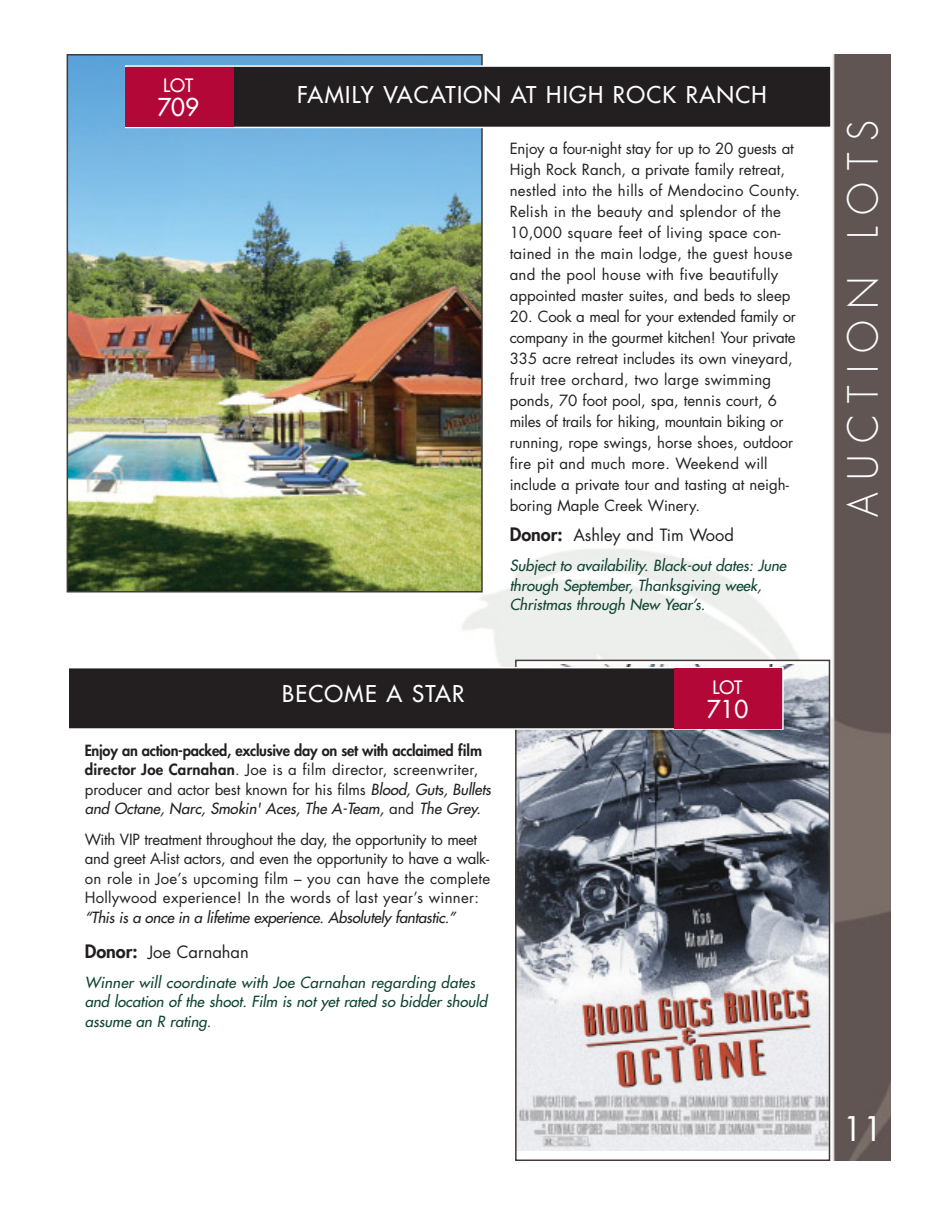
<style>
.page{position:relative;width:945px;height:1215px;background:#fff}
.page>*{position:absolute;margin:0;border:0;box-sizing:border-box;transform-origin:0 0}
.t1{font:300 40.5px "Futura";letter-spacing:.31em;color:#fff;scale:.95 1}
.t2{font:33px "Futura";color:#fff}
.t3{font:24px "Futura";color:#fff}
.t4{font:22.5px "Futura";letter-spacing:.06em;color:#fff}
.t5{font:18px "Futura";color:#fff}
.t6{font:16.5px "Futura";color:#231f20}
.t7{font:15px/21px "Futura";color:#231f20}
.t8{font:15px/21px "Futura";letter-spacing:.02em;color:#231f20}
.t9{font:italic 15px/19.5px "Futura";color:#104432}
.t10{font:800 15px/19.5px "Futura";letter-spacing:-.015em;color:#231f20}
.t11{font:15px/19.5px "Futura";letter-spacing:-.02em;color:#231f20}
.t12{font:italic 15px "Futura";color:#231f20}
.s1{font-weight:800;font-size:18px}
.s2{font-weight:400}
.s3{font-weight:400;font-style:italic}
</style>
<div class="page">
<img style="left:462px;top:54px;width:429px;height:1107px">
<img style="left:518px;top:665px;width:309px;height:486px">
<div style="left:515px;top:660px;width:315px;height:501px;border:2px solid #433936"></div>
<div style="left:68px;top:668px;width:715px;height:61px;background:#231f20"></div>
<div style="left:68px;top:667px;width:716px;height:63px;border:2px solid #fff"></div>
<div style="left:675px;top:668px;width:107px;height:60px;background:#b30738"></div>
<img style="left:70px;top:57px;width:410px;height:533px">
<div style="left:67px;top:54px;width:416px;height:539px;border:2px solid #433936"></div>
<div style="left:126px;top:66px;width:705px;height:61px;background:#231f20"></div>
<div style="left:125px;top:65px;width:707px;height:63px;border:2px solid #fff"></div>
<div style="left:125px;top:67px;width:108px;height:59px;background:#b30738"></div>
<p class="t5" style="left:163px;top:77px;width:32px">LOT</p>
<h3 class="t3" style="left:157px;top:95px;width:43px">709</h3>
<h3 class="t4" style="left:297px;top:84px;width:471px">FAMILY VACATION AT HIGH ROCK RANCH</h3>
<p class="t8" style="left:510px;top:139px;width:292px">Enjoy a four-night stay for up to 20 guests at High Rock Ranch, a private family retreat, nestled into the hills of Mendocino County.<br>Relish in the beauty and splendor of the 10,000 square feet of living space con&shy;tained in the main lodge, the guest house and the pool house with five beautifully appointed master suites, and beds to sleep</p>
<p class="t7" style="left:510px;top:307px;width:288px">20. Cook a meal for your extended family or company in the gourmet kitchen! Your private 335 acre retreat includes its own vineyard, fruit tree orchard, two large swimming ponds, 70 foot pool, spa, tennis court, 6 miles of trails for hiking, mountain biking or running, rope swings, horse shoes, outdoor fire pit and much more. Weekend will include a private tour and tasting at neigh&shy;boring Maple Creek Winery.</p>
<p class="t6" style="left:510px;top:527px;width:226px"><span class="s1">Donor:</span> Ashley and Tim Wood</p>
<p class="t9" style="left:510px;top:557px;width:281px">Subject to availability. Black-out dates: June through September, Thanksgiving week,<br>Christmas through New Year’s.</p>
<h3 class="t4" style="left:282px;top:683px;width:184px">BECOME A STAR</h3>
<p class="t5" style="left:712px;top:679px;width:32px">LOT</p>
<h3 class="t3" style="left:707px;top:697px;width:43px">710</h3>
<p class="t10" style="left:85px;top:742px;width:410px">Enjoy an action-packed, exclusive day on set with acclaimed film director Joe Carnahan<span class="s2">. Joe is a film director, screenwriter, producer and actor best known for his films</span> <span class="s3">Blood, Guts, Bullets and Octane, Narc, Smokin' Aces, The A-Team,</span> <span class="s2">a n d</span> <span class="s3">The Grey.</span></p>
<p class="t11" style="left:85px;top:831px;width:407px">With VIP treatment throughout the day, the opportunity to meet and greet A-list actors, and even the opportunity to have a walk&shy;on role in Joe’s upcoming film – you can have the complete Hollywood experience! In the words of last year’s winner:</p>
<p class="t12" style="left:85px;top:910px;width:375px">“This is a once in a lifetime experience. Absolutely fantastic.”</p>
<p class="t6" style="left:85px;top:944px;width:166px"><span class="s1">Donor:</span> Joe Carnahan</p>
<p class="t9" style="left:85px;top:974px;width:407px">Winner will coordinate with Joe Carnahan regarding dates and location of the shoot. Film is not yet rated so bidder should assume an R rating.</p>
<h1 class="t1" style="left:844px;top:517px;width:419px;rotate:-90deg">AUCTION LOTS</h1>
<h2 class="t2" style="left:843px;top:1114px;width:42px">11</h2>
</div>
